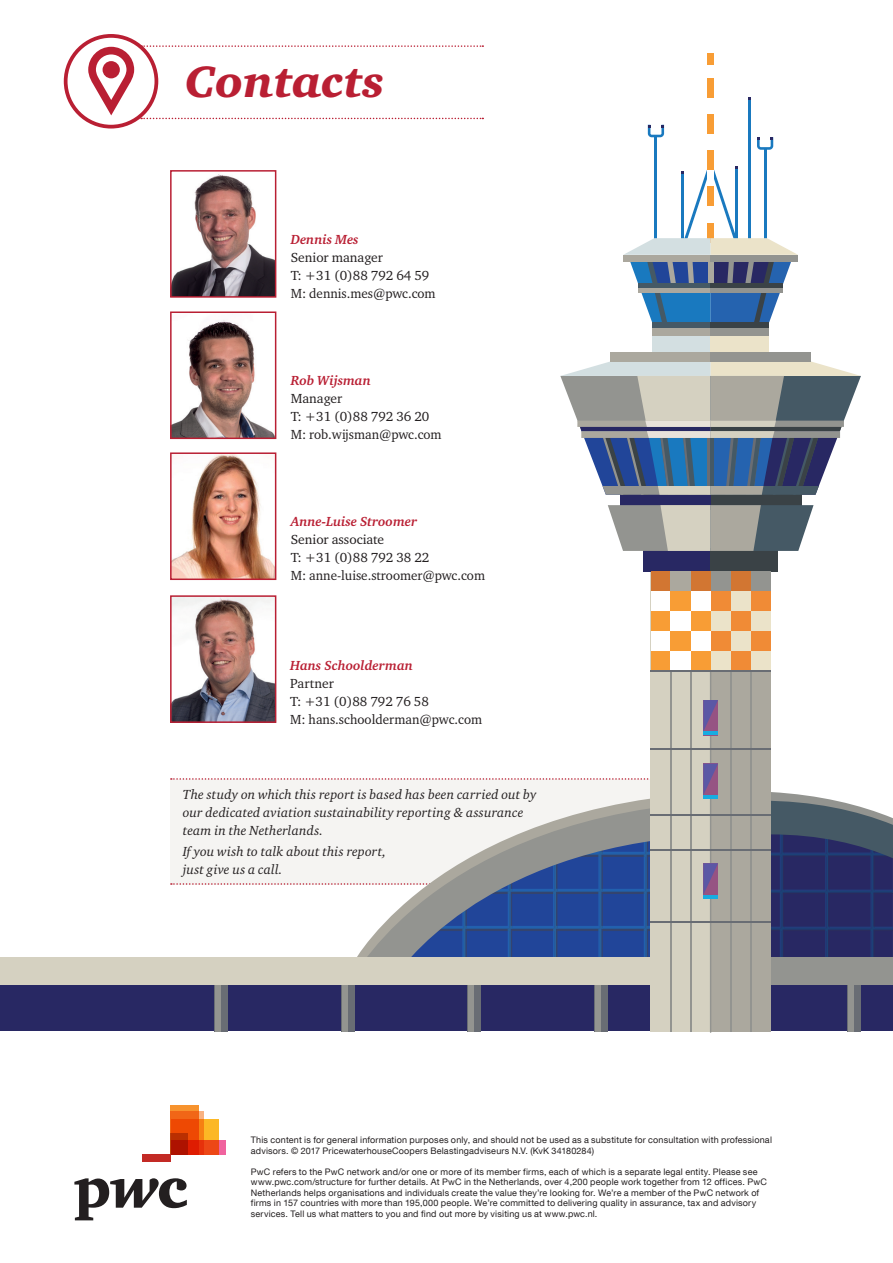
<style>
.page{position:relative;width:893px;height:1263px;background:#fff}
.page>*{position:absolute;margin:0;border:0;box-sizing:border-box;transform-origin:0 0}
.t1{font:italic 900 45px "Charter ITC Std";color:#b91f33}
.t2{font:13.5px/18px "Charter ITC Std";color:#231f20}
.t3{font:italic 13.5px/18px "Charter ITC Std";letter-spacing:.01em;color:#231f20}
.t4{font:italic 700 13.5px "Charter ITC Std";color:#b91f33}
.t5{font:9px/10.5px "Helvetica Neue LT Com";letter-spacing:.02em;color:#231f20}
</style>
<div class="page">
<img style="left:173px;top:598px;width:100px;height:122px">
<div style="left:170px;top:595px;width:106px;height:128px;border:2px solid #b91f33"></div>
<div style="left:171px;top:1120px;width:47px;height:35px;background:#fcb825"></div>
<svg style="left:204px;top:1141px;width:22px;height:14px"></svg>
<svg style="left:199px;top:1111px;width:5px;height:44px"></svg>
<svg style="left:171px;top:1106px;width:28px;height:49px"></svg>
<svg style="left:171px;top:1134px;width:17px;height:21px"></svg>
<div style="left:142px;top:1155px;width:29px;height:7px;background:#c32a25"></div>
<svg style="left:74px;top:1178px;width:113px;height:42px"></svg>
<img style="left:173px;top:455px;width:100px;height:122px">
<div style="left:170px;top:452px;width:106px;height:128px;border:2px solid #b91f33"></div>
<img style="left:173px;top:174px;width:100px;height:121px">
<div style="left:170px;top:170px;width:106px;height:128px;border:2px solid #b91f33"></div>
<div style="left:770px;top:985px;width:123px;height:46px;background:#282863"></div>
<div style="left:0;top:985px;width:770px;height:46px;background:#282863"></div>
<div style="left:215px;top:980px;width:13px;height:51px;background:#696d74"></div>
<div style="left:215px;top:980px;width:6px;height:51px;background:#939490"></div>
<svg style="left:341px;top:985px;width:13px;height:46px"></svg>
<div style="left:342px;top:980px;width:5px;height:51px;background:#939490"></div>
<div style="left:468px;top:980px;width:13px;height:51px;background:#696d74"></div>
<div style="left:468px;top:980px;width:6px;height:51px;background:#939490"></div>
<svg style="left:594px;top:985px;width:13px;height:46px"></svg>
<div style="left:595px;top:980px;width:5px;height:51px;background:#939490"></div>
<svg style="left:847px;top:985px;width:13px;height:46px"></svg>
<div style="left:848px;top:980px;width:5px;height:51px;background:#939490"></div>
<div style="left:770px;top:957px;width:123px;height:28px;background:#939490"></div>
<div style="left:0;top:957px;width:770px;height:28px;background:#d5d1c1"></div>
<div style="left:651px;top:566px;width:60px;height:466px;background:#d5d1c1"></div>
<hr style="left:670px;top:661px;width:1px;height:371px;background:#939490">
<hr style="left:690px;top:660px;width:1px;height:372px;background:#939490">
<div style="left:711px;top:566px;width:60px;height:466px;background:#aba89e"></div>
<hr style="left:750px;top:661px;width:1px;height:371px;background:#939490">
<hr style="left:730px;top:660px;width:1px;height:372px;background:#939490">
<div style="left:620px;top:489px;width:91px;height:20px;background:#282863"></div>
<div style="left:711px;top:489px;width:90px;height:20px;background:#3a4246"></div>
<div style="left:643px;top:548px;width:68px;height:23px;background:#282863"></div>
<div style="left:711px;top:548px;width:67px;height:23px;background:#3a4246"></div>
<div style="left:610px;top:352px;width:101px;height:10px;background:#aba89e"></div>
<div style="left:711px;top:352px;width:100px;height:10px;background:#939490"></div>
<svg style="left:608px;top:505px;width:205px;height:46px"></svg>
<hr style="left:654px;top:136px;width:3px;height:107px;background:#1979bf">
<svg style="left:648px;top:125px;width:16px;height:12px"></svg>
<hr style="left:764px;top:148px;width:3px;height:96px;background:#1979bf">
<svg style="left:757px;top:137px;width:16px;height:13px"></svg>
<hr style="left:749px;top:97px;width:2px;height:145px;background:#1979bf">
<div style="left:707px;top:53px;width:7px;height:11px;background:#f89d35"></div>
<div style="left:707px;top:78px;width:7px;height:19px;background:#f89d35"></div>
<div style="left:707px;top:114px;width:7px;height:20px;background:#f89d35"></div>
<div style="left:707px;top:150px;width:7px;height:20px;background:#f89d35"></div>
<svg style="left:560px;top:362px;width:301px;height:133px"></svg>
<svg style="left:623px;top:166px;width:175px;height:157px"></svg>
<div style="left:711px;top:255px;width:87px;height:6px;background:#939490"></div>
<div style="left:638px;top:287px;width:73px;height:6px;background:#aba89e"></div>
<div style="left:711px;top:287px;width:72px;height:6px;background:#939490"></div>
<hr style="left:638px;top:284px;width:73px;height:4px;background:#455965">
<hr style="left:711px;top:284px;width:72px;height:4px;background:#3a4246">
<div style="left:652px;top:322px;width:59px;height:30px;background:#d3dfe1"></div>
<div style="left:652px;top:327px;width:59px;height:9px;background:#aba89e"></div>
<div style="left:652px;top:322px;width:59px;height:6px;background:#455965"></div>
<div style="left:711px;top:322px;width:58px;height:30px;background:#ebe3c9"></div>
<div style="left:711px;top:327px;width:58px;height:9px;background:#939490"></div>
<div style="left:711px;top:322px;width:58px;height:6px;background:#3a4246"></div>
<hr style="left:710px;top:650px;width:1px;height:383px;background:#939490">
<div style="left:651px;top:571px;width:20px;height:20px;background:#d27632"></div>
<div style="left:671px;top:571px;width:20px;height:20px;background:#aba89e"></div>
<div style="left:691px;top:571px;width:20px;height:20px;background:#d27632"></div>
<div style="left:651px;top:591px;width:20px;height:20px;background:#fff"></div>
<div style="left:671px;top:591px;width:20px;height:20px;background:#f89d35"></div>
<div style="left:691px;top:591px;width:20px;height:20px;background:#fff"></div>
<div style="left:651px;top:611px;width:20px;height:20px;background:#f89d35"></div>
<div style="left:671px;top:611px;width:20px;height:20px;background:#fff"></div>
<div style="left:691px;top:611px;width:20px;height:20px;background:#f89d35"></div>
<div style="left:651px;top:631px;width:20px;height:20px;background:#fff"></div>
<div style="left:671px;top:631px;width:20px;height:20px;background:#f89d35"></div>
<div style="left:691px;top:631px;width:20px;height:20px;background:#fff"></div>
<div style="left:651px;top:651px;width:20px;height:20px;background:#f89d35"></div>
<div style="left:671px;top:651px;width:20px;height:20px;background:#fff"></div>
<div style="left:691px;top:651px;width:20px;height:20px;background:#f89d35"></div>
<div style="left:751px;top:571px;width:20px;height:20px;background:#939490"></div>
<div style="left:731px;top:571px;width:20px;height:20px;background:#d27632"></div>
<div style="left:711px;top:571px;width:20px;height:20px;background:#939490"></div>
<div style="left:751px;top:591px;width:20px;height:20px;background:#f08b36"></div>
<div style="left:731px;top:591px;width:20px;height:20px;background:#ebe3c9"></div>
<div style="left:711px;top:591px;width:20px;height:20px;background:#f08b36"></div>
<div style="left:751px;top:611px;width:20px;height:20px;background:#ebe3c9"></div>
<div style="left:731px;top:611px;width:20px;height:20px;background:#f08b36"></div>
<div style="left:711px;top:611px;width:20px;height:20px;background:#ebe3c9"></div>
<div style="left:751px;top:631px;width:20px;height:20px;background:#f08b36"></div>
<div style="left:731px;top:631px;width:20px;height:20px;background:#ebe3c9"></div>
<div style="left:711px;top:631px;width:20px;height:20px;background:#f08b36"></div>
<div style="left:751px;top:651px;width:20px;height:20px;background:#ebe3c9"></div>
<div style="left:731px;top:651px;width:20px;height:20px;background:#f08b36"></div>
<div style="left:711px;top:651px;width:20px;height:20px;background:#ebe3c9"></div>
<hr style="left:651px;top:748px;width:120px;height:2px;background:#696d74">
<hr style="left:703px;top:732px;width:15px;height:3px;background:#18ace1">
<svg style="left:703px;top:700px;width:15px;height:32px"></svg>
<svg style="left:171px;top:764px;width:722px;height:210px"></svg>
<hr style="left:651px;top:670px;width:120px;height:2px;background:#696d74">
<img style="left:173px;top:320px;width:100px;height:116px">
<div style="left:170px;top:311px;width:106px;height:128px;border:2px solid #b91f33"></div>
<svg style="left:64px;top:34px;width:419px;height:95px"></svg>
<h1 class="t1" style="left:185px;top:54px;width:201px">Contacts</h1>
<h2 class="t4" style="left:291px;top:231px;width:69px">Dennis Mes</h2>
<h2 class="t2" style="left:291px;top:248px;width:146px">Senior manager<br>T: +31 (0)88 792 64 59<br>M: dennis.mes@pwc.com</h2>
<h2 class="t4" style="left:291px;top:372px;width:82px">Rob Wijsman</h2>
<h2 class="t2" style="left:291px;top:390px;width:152px">Manager<br>T: +31 (0)88 792 36 20<br>M: rob.wijsman@pwc.com</h2>
<h2 class="t4" style="left:291px;top:513px;width:128px">Anne-Luise Stroomer</h2>
<h2 class="t2" style="left:291px;top:530px;width:196px">Senior associate<br>T: +31 (0)88 792 38 22<br>M: anne-luise.stroomer@pwc.com</h2>
<h2 class="t4" style="left:290px;top:657px;width:124px">Hans Schoolderman</h2>
<h2 class="t2" style="left:290px;top:674px;width:193px">Partner<br>T: +31 (0)88 792 76 58<br>M: hans.schoolderman@pwc.com</h2>
<h2 class="t3" style="left:183px;top:785px;width:355px">The study on which this report is based has been carried out by our dedicated aviation sustainability reporting &amp; assurance team in the Netherlands.</h2>
<h2 class="t3" style="left:183px;top:842px;width:205px">If you wish to talk about this report, just give us a call.</h2>
<p class="t5" style="left:251px;top:1134px;width:523px">This content is for general information purposes only, and should not be used as a substitute for consultation with professional advisors. © 2017 PricewaterhouseCoopers Belastingadviseurs N.V. (KvK 34180284)</p>
<p class="t5" style="left:251px;top:1166px;width:517px">PwC refers to the PwC network and/or one or more of its member firms, each of which is a separate legal entity. Please see www.pwc.com/structure for further details. At PwC in the Netherlands, over 4,200 people work together from 12 offices. PwC Netherlands helps organisations and individuals create the value they’re looking for. We’re a member of the PwC network of firms in 157 countries with more than 195,000 people. We’re committed to delivering quality in assurance, tax and advisory services. Tell us what matters to you and find out more by visiting us at www.pwc.nl.</p>
</div>
